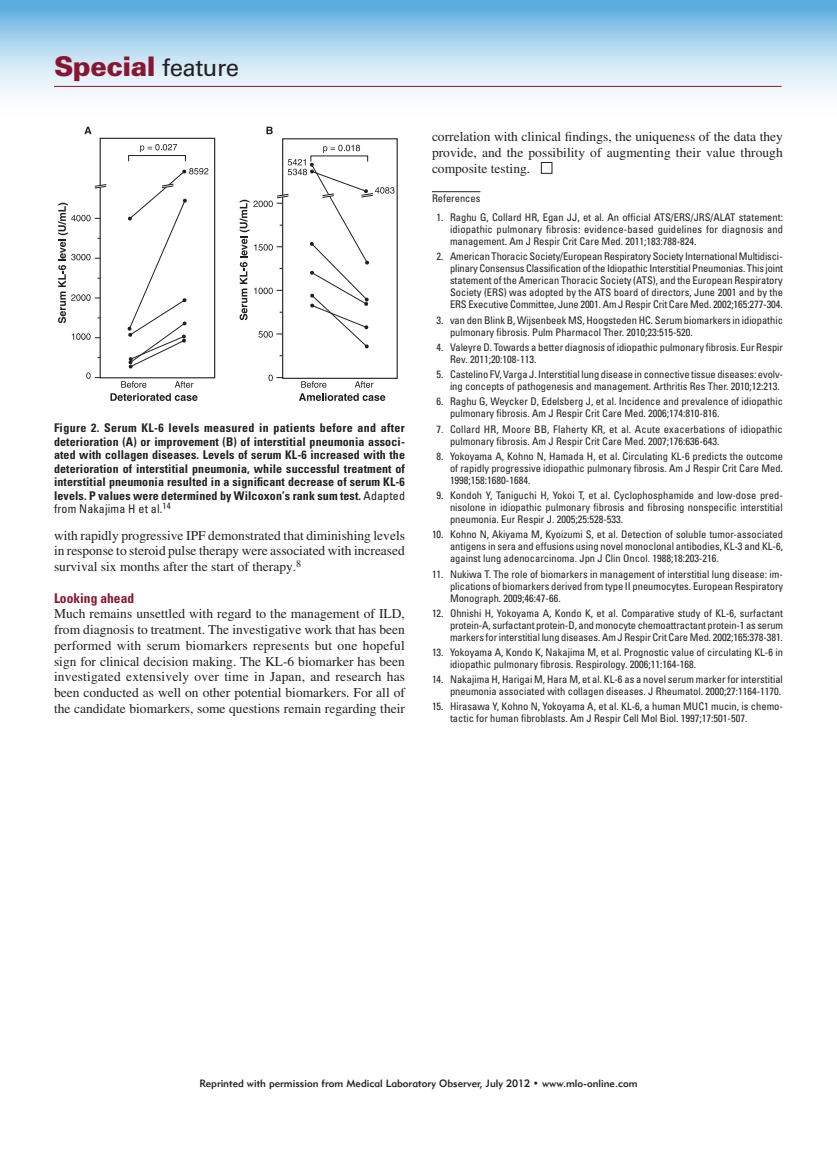
<style>
.page{position:relative;width:837px;height:1161px;background:#fff}
.page>*{position:absolute;margin:0;border:0;box-sizing:border-box;transform-origin:0 0}
.t1{font:900 27px "Univers";letter-spacing:-.02em;color:#881630}
.BODY{font:13.5px/15.8px "Times";color:#231f20;text-align:justify}
.SUBHEAD{font:700 condensed 13.5px "Univers LT Std";color:#881630}
.t2{font:700 condensed 12px/13.5px "Univers LT Std";letter-spacing:.01em;color:#231f20;text-align:justify}
.REF1{font:condensed 10.5px/12px "Univers LT Std";color:#231f20;text-align:justify}
.REF2{font:condensed 10.5px/12px "Univers LT Std";color:#231f20;text-align:justify}
.t3{font:10.5px "Geometric 415 BT Medium A";color:#231f20}
.REFHEADLINE{font:condensed 10.5px "Univers LT Std";color:#231f20}
.s1{font-weight:400;font-size:24px;color:#231f20}
.s2{font-weight:400}
</style>
<div class="page">
<svg style="left:0;top:0;width:837px;height:95px;background:#aed6ef"></svg>
<hr style="left:54px;top:86px;width:728px;height:1px;background:#881630">
<hr style="left:432px;top:191px;width:48px;height:1px;background:#231f20">
<svg style="left:541px;top:162px;width:11px;height:12px"></svg>
<div style="left:100px;top:138px;width:115px;height:240px;border:1px solid #231f20"></div>
<div style="left:282px;top:138px;width:116px;height:241px;border:1px solid #231f20"></div>
<svg style="left:94px;top:184px;width:13px;height:5px"></svg>
<div style="left:128px;top:155px;width:58px;height:7px;border:1px solid #231f20"></div>
<svg style="left:140px;top:144px;width:37px;height:8px"></svg>
<svg style="left:84px;top:127px;width:8px;height:7px"></svg>
<svg style="left:266px;top:127px;width:7px;height:7px"></svg>
<svg style="left:323px;top:145px;width:37px;height:8px"></svg>
<svg style="left:127px;top:168px;width:81px;height:201px"></svg>
<svg style="left:299px;top:381px;width:86px;height:20px"></svg>
<svg style="left:110px;top:381px;width:88px;height:20px"></svg>
<svg style="left:58px;top:203px;width:43px;height:120px"></svg>
<svg style="left:72px;top:333px;width:28px;height:7px"></svg>
<svg style="left:86px;top:372px;width:14px;height:7px"></svg>
<svg style="left:240px;top:159px;width:155px;height:190px"></svg>
<svg style="left:269px;top:375px;width:14px;height:6px"></svg>
<h1 class="t1" style="left:54px;top:49px;width:187px">Special <span class="s1">feature</span></h1>
<p class="t2" style="left:54px;top:421px;width:353px">Figure 2. Serum KL-6 levels measured in patients before and after deterioration (A) or improvement (B) of interstitial pneumonia associ&shy;ated with collagen diseases. Levels of serum KL-6 increased with the deterioration of interstitial pneumonia, while successful treatment of interstitial pneumonia resulted in a significant decrease of serum KL-6 levels. P values were determined by Wilcoxon’s rank sum test. <span class="s2">Adapted from Nakajima H et al.</span><sup>14</sup></p>
<p class="BODY" style="left:54px;top:527px;width:353px">with rapidly progressive IPF demonstrated that diminishing levels in response to steroid pulse therapy were associated with increased survival six months after the start of therapy.<sup>8</sup></p>
<p class="SUBHEAD" style="left:54px;top:589px;width:82px">Looking ahead</p>
<p class="BODY" style="left:54px;top:606px;width:353px">Much remains unsettled with regard to the management of ILD, from diagnosis to treatment. The investigative work that has been performed with serum biomarkers represents but one hopeful sign for clinical decision making. The KL-6 biomarker has been investigated extensively over time in Japan, and research has been conducted as well on other potential biomarkers. For all of the candidate biomarkers, some questions remain regarding their</p>
<p class="BODY" style="left:432px;top:128px;width:353px;line-height:16.4px">correlation with clinical findings, the uniqueness of the data they provide, and the possibility of augmenting their value through composite testing.</p>
<p class="REFHEADLINE" style="left:432px;top:191px;width:50px">References</p>
<p class="REF1" style="left:450px;top:211px;width:335px;text-indent:-14px">1. Raghu G, Collard HR, Egan JJ, et al. An official ATS/ERS/JRS/ALAT statement: idiopathic pulmonary fibrosis: evidence-based guidelines for diagnosis and management. Am J Respir Crit Care Med. 2011;183:788-824.</p>
<p class="REF1" style="left:450px;top:251px;width:335px;text-indent:-14px">2. American Thoracic Society/European Respiratory Society International Multidisci&shy;plinary Consensus Classification of the Idiopathic Interstitial Pneumonias. This joint statement of the American Thoracic Society (ATS), and the European Respiratory Society (ERS) was adopted by the ATS board of directors, June 2001 and by the ERS Executive Committee, June 2001. Am J Respir Crit Care Med. 2002;165:277-304.</p>
<p class="REF1" style="left:450px;top:314px;width:334px;text-indent:-14px">3. van den Blink B, Wijsenbeek MS, Hoogsteden HC. Serum biomarkers in idiopathic pulmonary fibrosis. Pulm Pharmacol Ther. 2010;23:515-520.</p>
<p class="REF1" style="left:450px;top:341px;width:335px;text-indent:-14px">4. Valeyre D. Towards a better diagnosis of idiopathic pulmonary fibrosis. Eur Respir<br>Rev. 2011;20:108-113.</p>
<p class="REF1" style="left:436px;top:368px;width:348px;text-align:right">5. Castelino FV, Varga J. Interstitial lung disease in connective tissue diseases: evolv&shy;ing concepts of pathogenesis and management. Arthritis Res Ther. 2010;12:213.</p>
<p class="REF1" style="left:450px;top:396px;width:334px;text-indent:-14px">6. Raghu G, Weycker D, Edelsberg J, et al. Incidence and prevalence of idiopathic pulmonary fibrosis. Am J Respir Crit Care Med. 2006;174:810-816.</p>
<p class="REF1" style="left:450px;top:423px;width:334px;text-indent:-14px">7. Collard HR, Moore BB, Flaherty KR, et al. Acute exacerbations of idiopathic pulmonary fibrosis. Am J Respir Crit Care Med. 2007;176:636-643.</p>
<p class="REF1" style="left:450px;top:450px;width:335px;text-indent:-14px">8. Yokoyama A, Kohno N, Hamada H, et al. Circulating KL-6 predicts the outcome of rapidly progressive idiopathic pulmonary fibrosis. Am J Respir Crit Care Med.<br>1998;158:1680-1684.</p>
<p class="REF1" style="left:450px;top:489px;width:335px;text-indent:-14px">9. Kondoh Y, Taniguchi H, Yokoi T, et al. Cyclophosphamide and low-dose pred&shy;nisolone in idiopathic pulmonary fibrosis and fibrosing nonspecific interstitial pneumonia. Eur Respir J. 2005;25:528-533.</p>
<p class="REF2" style="left:450px;top:528px;width:335px;text-indent:-18px">10. Kohno N, Akiyama M, Kyoizumi S, et al. Detection of soluble tumor-associated antigens in sera and effusions using novel monoclonal antibodies, KL-3 and KL-6, against lung adenocarcinoma. Jpn J Clin Oncol. 1988;18:203-216.</p>
<p class="REF2" style="left:450px;top:568px;width:335px;text-indent:-18px">11. Nukiwa T. The role of biomarkers in management of interstitial lung disease: im&shy;plications of biomarkers derived from type II pneumocytes. European Respiratory Monograph. 2009;46:47-66.</p>
<p class="REF2" style="left:450px;top:607px;width:335px;text-indent:-18px">12. Ohnishi H, Yokoyama A, Kondo K, et al. Comparative study of KL-6, surfactant protein-A, surfactant protein-D, and monocyte chemoattractant protein-1 as serum markers for interstitial lung diseases. Am J Respir Crit Care Med. 2002;165:378-381.</p>
<p class="REF2" style="left:450px;top:646px;width:334px;text-indent:-18px">13. Yokoyama A, Kondo K, Nakajima M, et al. Prognostic value of circulating KL-6 in idiopathic pulmonary fibrosis. Respirology. 2006;11:164-168.</p>
<p class="REF2" style="left:432px;top:673px;width:352px;text-align:right">14. Nakajima H, Harigai M, Hara M, et al. KL-6 as a novel serum marker for interstitial pneumonia associated with collagen diseases. J Rheumatol. 2000;27:1164-1170.</p>
<p class="REF2" style="left:450px;top:701px;width:335px;text-indent:-18px">15. Hirasawa Y, Kohno N, Yokoyama A, et al. KL-6, a human MUC1 mucin, is chemo&shy;tactic for human fibroblasts. Am J Respir Cell Mol Biol. 1997;17:501-507.</p>
<p class="t3" style="left:199px;top:1076px;width:440px">Reprinted with permission from Medical Laboratory Observer, July 2012 • www.mlo-online.com</p>
</div>
